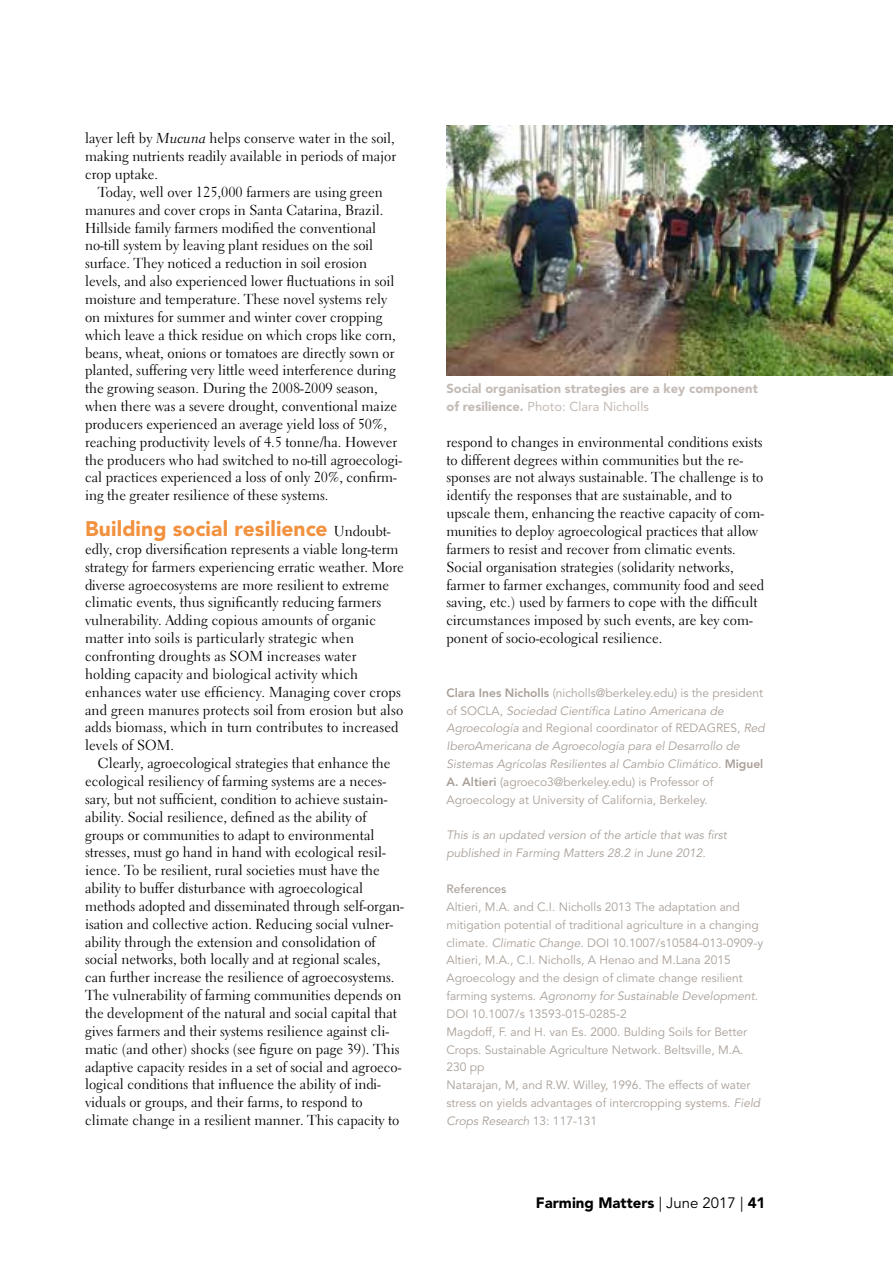
<style>
.page{position:relative;width:893px;height:1263px;background:#fff}
.page>*{position:absolute;margin:0;border:0;box-sizing:border-box;transform-origin:0 0}
.t1{font:900 21px "Avenir LT Std";letter-spacing:.005em;color:#f2913e}
.t2{font:900 15px "Avenir LT Std";color:#000}
.t3{font:14.4px/17.9px "Electra LT Std";color:#000}
.t4{font:900 12.9px/17.9px "Avenir LT Std";color:#c3bbb6}
.t5{font:12px/17.9px "Avenir LT Std";color:#a99f98}
.t6{font:italic 12px/17.9px "Avenir LT Std";color:#a99f98}
.t7{font:500 12px "Avenir LT Std";color:#a99f98}
.s1{font-family:"Electra LT Std Cursive"}
.s2{font-family:"Electra LT Std";font-weight:400;font-size:14.4px;color:#000}
.s3{font-weight:400}
.s4{font-weight:800}
.s5{font-style:italic}
</style>
<div class="page">
<img style="left:446px;top:125px;width:447px;height:250px">
<p class="t3" style="left:85px;top:129px;width:313px;text-align:justify">layer left by <span class="s1">Mucuna</span> helps conserve water in the soil, making nutrients readily available in periods of major crop uptake.</p>
<p class="t3" style="left:85px;top:183px;width:318px;text-indent:13px">Today, well over 125,000 farmers are using green manures and cover crops in Santa Catarina, Brazil.<br>Hillside family farmers modified the conventional no-till system by leaving plant residues on the soil surface. They noticed a reduction in soil erosion levels, and also experienced lower fluctuations in soil moisture and temperature. These novel systems rely on mixtures for summer and winter cover cropping which leave a thick residue on which crops like corn, beans, wheat, onions or tomatoes are directly sown or planted, suffering very little weed interference during the growing season. During the 2008-2009 season, when there was a severe drought, conventional maize producers experienced an average yield loss of 50%, reaching productivity levels of 4.5 tonne/ha. However the producers who had switched to no-till agroecologi&shy;cal practices experienced a loss of only 20%, confirm&shy;ing the greater resilience of these systems.</p>
<h1 class="t1" style="left:85px;top:516px;width:307px">Building social resilience <span class="s2">Undoubt-</span></h1>
<p class="t3" style="left:85px;top:540px;width:320px">edly, crop diversification represents a viable long-term strategy for farmers experiencing erratic weather. More diverse agroecosystems are more resilient to extreme climatic events, thus significantly reducing farmers vulnerability. Adding copious amounts of organic matter into soils is particularly strategic when confronting droughts as SOM increases water holding capacity and biological activity which enhances water use efficiency. Managing cover crops and green manures protects soil from erosion but also adds biomass, which in turn contributes to increased levels of SOM.</p>
<p class="t3" style="left:85px;top:754px;width:320px;text-indent:13px">Clearly, agroecological strategies that enhance the ecological resiliency of farming systems are a neces&shy;sary, but not sufficient, condition to achieve sustain&shy;ability. Social resilience, defined as the ability of groups or communities to adapt to environmental stresses, must go hand in hand with ecological resil&shy;ience. To be resilient, rural societies must have the ability to buffer disturbance with agroecological methods adopted and disseminated through self-organ&shy;isation and collective action. Reducing social vulner&shy;ability through the extension and consolidation of social networks, both locally and at regional scales, can further increase the resilience of agroecosystems.<br>The vulnerability of farming communities depends on the development of the natural and social capital that gives farmers and their systems resilience against cli&shy;matic (and other) shocks (see figure on page 39). This adaptive capacity resides in a set of social and agroeco&shy;logical conditions that influence the ability of indi&shy;viduals or groups, and their farms, to respond to climate change in a resilient manner. This capacity to</p>
<p class="t4" style="left:446px;top:380px;width:313px">Social organisation strategies are a key component of resilience. <span class="s3">Photo: Clara Nicholls</span></p>
<p class="t3" style="left:446px;top:433px;width:319px">respond to changes in environmental conditions exists to different degrees within communities but the re&shy;sponses are not always sustainable. The challenge is to identify the responses that are sustainable, and to upscale them, enhancing the reactive capacity of com&shy;munities to deploy agroecological practices that allow farmers to resist and recover from climatic events.<br>Social organisation strategies (solidarity networks, farmer to farmer exchanges, community food and seed saving, etc.) used by farmers to cope with the difficult circumstances imposed by such events, are key com&shy;ponent of socio-ecological resilience.</p>
<p class="t5" style="left:446px;top:684px;width:320px"><span class="s4">Clara Ines Nicholls</span> (nicholls@berkeley.edu) is the president of SOCLA, <span class="s5">Sociedad Científica Latino Americana de Agroecología</span> and Regional coordinator of REDAGRES, <span class="s5">Red IberoAmericana de Agroecología para el Desarrollo de Sistemas Agrícolas Resilientes al Cambio Climático.</span> <span class="s4">Miguel A. Altieri</span> (agroeco3@berkeley.edu) is Professor of Agroecology at University of California, Berkeley.</p>
<p class="t6" style="left:446px;top:827px;width:282px">This is an updated version of the article that was first published in Farming Matters 28.2 in June 2012.</p>
<p class="t7" style="left:446px;top:882px;width:62px">References</p>
<p class="t5" style="left:446px;top:898px;width:318px">Altieri, M.A. and C.I. Nicholls 2013 The adaptation and mitigation potential of traditional agriculture in a changing climate. <span class="s5">Climatic Change.</span> DOI 10.1007/s10584-013-0909-y Altieri, M.A., C.I. Nicholls, A Henao and M.Lana 2015<br>Agroecology and the design of climate change resilient farming systems. <span class="s5">Agronomy for Sustainable Development.<br></span>DOI 10.1007/s 13593-015-0285-2<br>Magdoff, F. and H. van Es. 2000. Bulding Soils for Better Crops. Sustainable Agriculture Network. Beltsville, M.A.<br>230 pp<br>Natarajan, M, and R.W. Willey, 1996. The effects of water stress on yields advantages of intercropping systems. <span class="s5">Field Crops Research</span> 13: 117-131</p>
<p class="t2" style="left:536px;top:1193px;width:231px">Farming Matters <span class="s3">| June 2017 |</span> 41</p>
</div>
